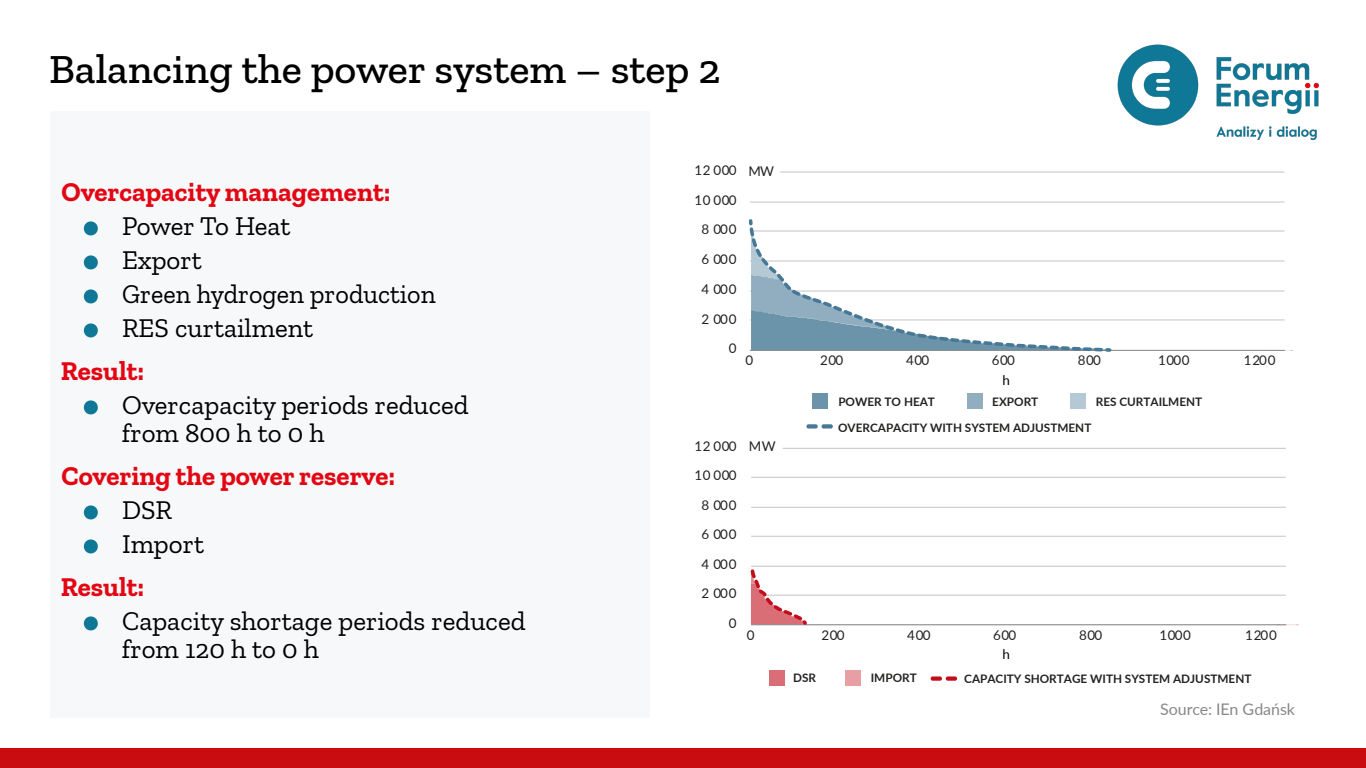
<style>
.page{position:relative;width:1366px;height:768px;background:#fff}
.page>*{position:absolute;margin:0;border:0;box-sizing:border-box;transform-origin:0 0}
.t1{font:500 42px "Zilla Slab";color:#000}
.t2{font:27px/28px "Zilla Slab";color:#000}
.t3{font:700 27px "Zilla Slab";color:#e30613}
.List_Paragraph{font:16px "Lato";letter-spacing:-.005em;color:#878787}
.t4{font:13.4px "Lato";letter-spacing:.05em;color:#222221}
.t5{font:13.4px "Lato";color:#000}
.t6{font:700 11.7px "Lato";color:#222221}
.s1{color:#107897}
</style>
<div class="page">
<svg style="left:806px;top:424px;width:27px;height:5px"></svg>
<svg style="left:931px;top:676px;width:26px;height:5px"></svg>
<hr style="left:751px;top:566px;width:535px;height:1px;background:#c4c4c4">
<hr style="left:751px;top:536px;width:535px;height:1px;background:#c4c4c4">
<hr style="left:751px;top:507px;width:535px;height:1px;background:#c4c4c4">
<hr style="left:751px;top:477px;width:535px;height:1px;background:#c4c4c4">
<hr style="left:783px;top:448px;width:503px;height:1px;background:#c4c4c4">
<div style="left:770px;top:670px;width:15px;height:15px;background:#da6e76"></div>
<div style="left:845px;top:670px;width:16px;height:15px;background:#e79fa3"></div>
<hr style="left:750px;top:202px;width:535px;height:1px;background:#c4c4c4">
<hr style="left:780px;top:172px;width:505px;height:1px;background:#c4c4c4">
<svg style="left:1108px;top:230px;width:177px;height:32px"></svg>
<div style="left:813px;top:394px;width:15px;height:15px;background:#6b93aa"></div>
<div style="left:968px;top:394px;width:15px;height:15px;background:#90aebf"></div>
<div style="left:1071px;top:394px;width:15px;height:15px;background:#b5c9d4"></div>
<svg style="left:748px;top:219px;width:5px;height:6px"></svg>
<svg style="left:749px;top:225px;width:359px;height:126px"></svg>
<svg style="left:751px;top:274px;width:542px;height:78px"></svg>
<svg style="left:750px;top:569px;width:549px;height:57px"></svg>
<div style="left:50px;top:111px;width:600px;height:607px;background:#f6f8fa"></div>
<div style="left:0;top:748px;width:1366px;height:20px;background:#c90c0f"></div>
<img style="left:1117px;top:44px;width:202px;height:96px">
<p class="t1" style="left:49px;top:46px;width:673px">Balancing the power system – step 2</p>
<p class="t3" style="left:61px;top:177px;width:330px">Overcapacity management:</p>
<p class="t2" style="left:86px;top:212px;width:206px"><span class="s1">•</span> Power To Heat</p>
<p class="t2" style="left:86px;top:246px;width:117px"><span class="s1">•</span> Export</p>
<p class="t2" style="left:86px;top:280px;width:351px"><span class="s1">•</span> Green hydrogen production</p>
<p class="t2" style="left:86px;top:314px;width:229px"><span class="s1">•</span> RES curtailment</p>
<p class="t3" style="left:61px;top:356px;width:85px">Result:</p>
<p class="t2" style="left:122px;top:391px;width:348px;text-indent:-36px"><span class="s1">•</span> Overcapacity periods reduced from 800 h to 0 h</p>
<p class="t3" style="left:61px;top:461px;width:335px">Covering the power reserve:</p>
<p class="t2" style="left:86px;top:496px;width:88px"><span class="s1">•</span> DSR</p>
<p class="t2" style="left:86px;top:530px;width:120px"><span class="s1">•</span> Import</p>
<p class="t3" style="left:61px;top:572px;width:85px">Result:</p>
<p class="t2" style="left:122px;top:607px;width:405px;text-indent:-36px"><span class="s1">•</span> Capacity shortage periods reduced from 120 h to 0 h</p>
<p class="t4" style="left:695px;top:160px;width:43px">12 000</p>
<p class="t4" style="left:695px;top:190px;width:43px">10 000</p>
<p class="t4" style="left:702px;top:219px;width:37px">8 000</p>
<p class="t4" style="left:702px;top:249px;width:37px">6 000</p>
<p class="t4" style="left:702px;top:279px;width:37px">4 000</p>
<p class="t4" style="left:702px;top:309px;width:37px">2 000</p>
<p class="t4" style="left:729px;top:338px;width:9px">0</p>
<p class="t4" style="left:695px;top:436px;width:43px">12 000</p>
<p class="t4" style="left:695px;top:465px;width:43px">10 000</p>
<p class="t4" style="left:702px;top:495px;width:37px">8 000</p>
<p class="t4" style="left:702px;top:524px;width:37px">6 000</p>
<p class="t4" style="left:702px;top:554px;width:37px">4 000</p>
<p class="t4" style="left:702px;top:583px;width:37px">2 000</p>
<p class="t4" style="left:729px;top:613px;width:9px">0</p>
<p class="t4" style="left:748px;top:161px;width:27px">MW</p>
<p class="t4" style="left:745px;top:351px;width:9px">0</p>
<p class="t4" style="left:820px;top:351px;width:25px">200</p>
<p class="t4" style="left:906px;top:351px;width:25px">400</p>
<p class="t4" style="left:992px;top:351px;width:25px">600</p>
<p class="t4" style="left:1078px;top:351px;width:25px">800</p>
<p class="t4" style="left:1158px;top:351px;width:33px">1000</p>
<p class="t4" style="left:1244px;top:351px;width:33px">1200</p>
<p class="t6" style="left:838px;top:393px;width:98px">POWER TO HEAT</p>
<p class="t6" style="left:992px;top:393px;width:47px">EXPORT</p>
<p class="t6" style="left:1096px;top:393px;width:108px">RES CURTAILMENT</p>
<p class="t5" style="left:1002px;top:371px;width:9px">h</p>
<p class="t4" style="left:749px;top:437px;width:28px">MW</p>
<p class="t6" style="left:838px;top:419px;width:255px">OVERCAPACITY WITH SYSTEM ADJUSTMENT</p>
<p class="t4" style="left:747px;top:626px;width:9px">0</p>
<p class="t4" style="left:821px;top:626px;width:25px">200</p>
<p class="t4" style="left:907px;top:626px;width:25px">400</p>
<p class="t4" style="left:993px;top:626px;width:25px">600</p>
<p class="t4" style="left:1079px;top:626px;width:25px">800</p>
<p class="t4" style="left:1159px;top:626px;width:33px">1000</p>
<p class="t4" style="left:1245px;top:626px;width:33px">1200</p>
<p class="t6" style="left:793px;top:669px;width:24px">DSR</p>
<p class="t6" style="left:871px;top:669px;width:47px">IMPORT</p>
<p class="t5" style="left:1002px;top:645px;width:9px">h</p>
<p class="t6" style="left:964px;top:670px;width:289px">CAPACITY SHORTAGE WITH SYSTEM ADJUSTMENT</p>
<p class="List_Paragraph" style="left:1160px;top:698px;width:136px">Source: IEn Gdańsk</p>
</div>
